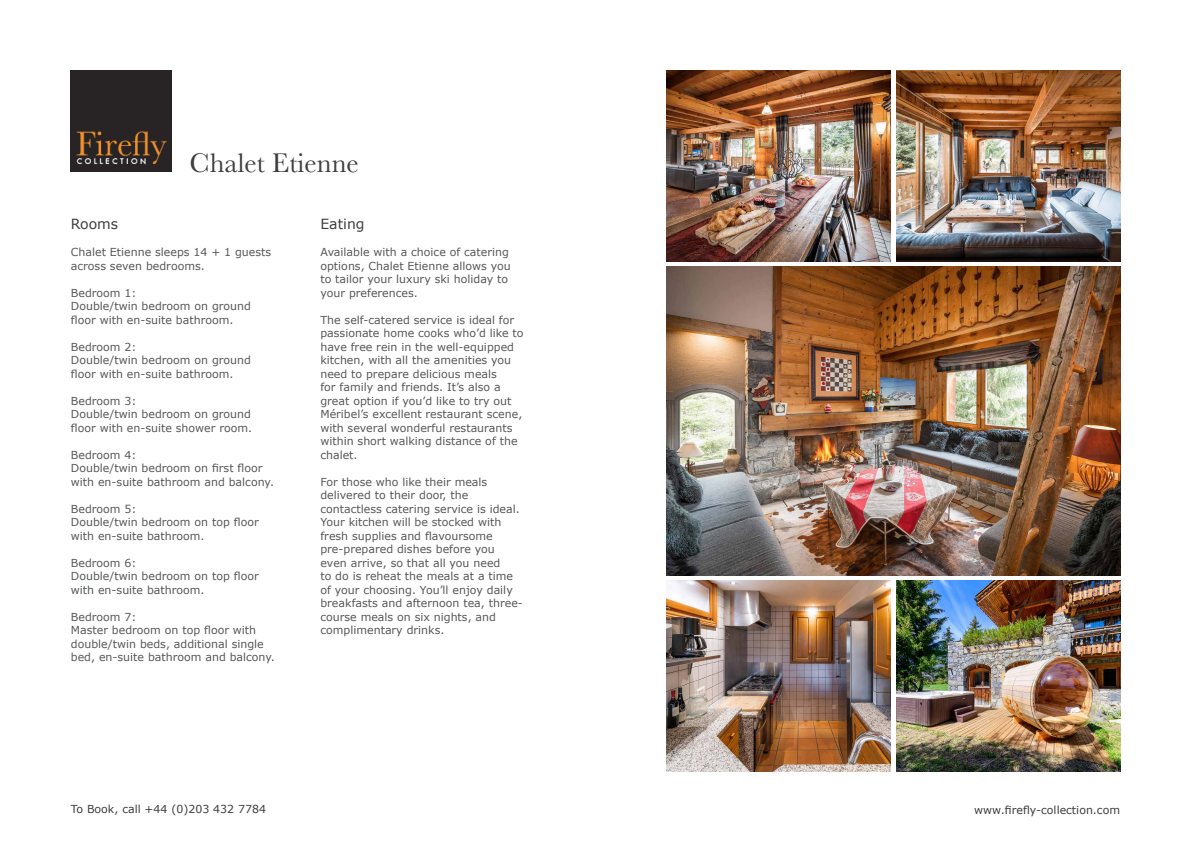
<style>
.page{position:relative;width:1191px;height:842px;background:#fff}
.page>*{position:absolute;margin:0;border:0;box-sizing:border-box;transform-origin:0 0}
.t1{font:28px "Baskerville";color:#3e3e3f}
.t2{font:14px "Verdana";color:#3e3e3f}
.t3{font:11px/13.5px "Verdana";color:#57585a}
.t4{font:11px "Verdana";color:#3e3e3f}
</style>
<div class="page">
<img style="left:71px;top:71px;width:101px;height:101px">
<img style="left:666px;top:71px;width:224px;height:190px">
<img style="left:896px;top:71px;width:224px;height:190px">
<img style="left:666px;top:267px;width:454px;height:308px">
<img style="left:896px;top:581px;width:224px;height:190px">
<img style="left:666px;top:581px;width:224px;height:190px">
<p class="t1" style="left:190px;top:145px;width:171px">Chalet Etienne</p>
<p class="t2" style="left:71px;top:215px;width:49px">Rooms</p>
<p class="t3" style="left:71px;top:245px;width:202px">Chalet Etienne sleeps 14 + 1 guests across seven bedrooms.</p>
<p class="t3" style="left:71px;top:286px;width:67px">Bedroom 1:</p>
<p class="t3" style="left:71px;top:299px;width:182px">Double/twin bedroom on ground floor with en-suite bathroom.</p>
<p class="t3" style="left:71px;top:340px;width:67px">Bedroom 2:</p>
<p class="t3" style="left:71px;top:353px;width:182px">Double/twin bedroom on ground floor with en-suite bathroom.</p>
<p class="t3" style="left:71px;top:394px;width:67px">Bedroom 3:</p>
<p class="t3" style="left:71px;top:407px;width:183px">Double/twin bedroom on ground floor with en-suite shower room.</p>
<p class="t3" style="left:71px;top:448px;width:67px">Bedroom 4:</p>
<p class="t3" style="left:71px;top:461px;width:205px">Double/twin bedroom on first floor with en-suite bathroom and balcony.</p>
<p class="t3" style="left:71px;top:502px;width:67px">Bedroom 5:</p>
<p class="t3" style="left:71px;top:515px;width:189px">Double/twin bedroom on top floor with en-suite bathroom.</p>
<p class="t3" style="left:71px;top:556px;width:67px">Bedroom 6:</p>
<p class="t3" style="left:71px;top:569px;width:189px">Double/twin bedroom on top floor with en-suite bathroom.</p>
<p class="t3" style="left:71px;top:610px;width:67px">Bedroom 7:</p>
<p class="t3" style="left:71px;top:623px;width:205px">Master bedroom on top floor with double/twin beds, additional single bed, en-suite bathroom and balcony.</p>
<p class="t2" style="left:320px;top:215px;width:46px">Eating</p>
<p class="t3" style="left:320px;top:245px;width:192px">Available with a choice of catering options, Chalet Etienne allows you to tailor your luxury ski holiday to your preferences.</p>
<p class="t3" style="left:320px;top:313px;width:205px">The self-catered service is ideal for passionate home cooks who’d like to have free rein in the well-equipped kitchen, with all the amenities you need to prepare delicious meals<br>for family and friends. It’s also a great option if you’d like to try out Méribel’s excellent restaurant scene, with several wonderful restaurants within short walking distance of the chalet.</p>
<p class="t3" style="left:320px;top:475px;width:204px">For those who like their meals delivered to their door, the contactless catering service is ideal.<br>Your kitchen will be stocked with fresh supplies and flavoursome pre-prepared dishes before you even arrive, so that all you need<br>to do is reheat the meals at a time of your choosing. You’ll enjoy daily breakfasts and afternoon tea, three&shy;course meals on six nights, and complimentary drinks.</p>
<p class="t4" style="left:71px;top:802px;width:197px">To Book, call +44 (0)203 432 7784</p>
<p class="t4" style="left:974px;top:803px;width:147px">www.firefly-collection.com</p>
</div>
